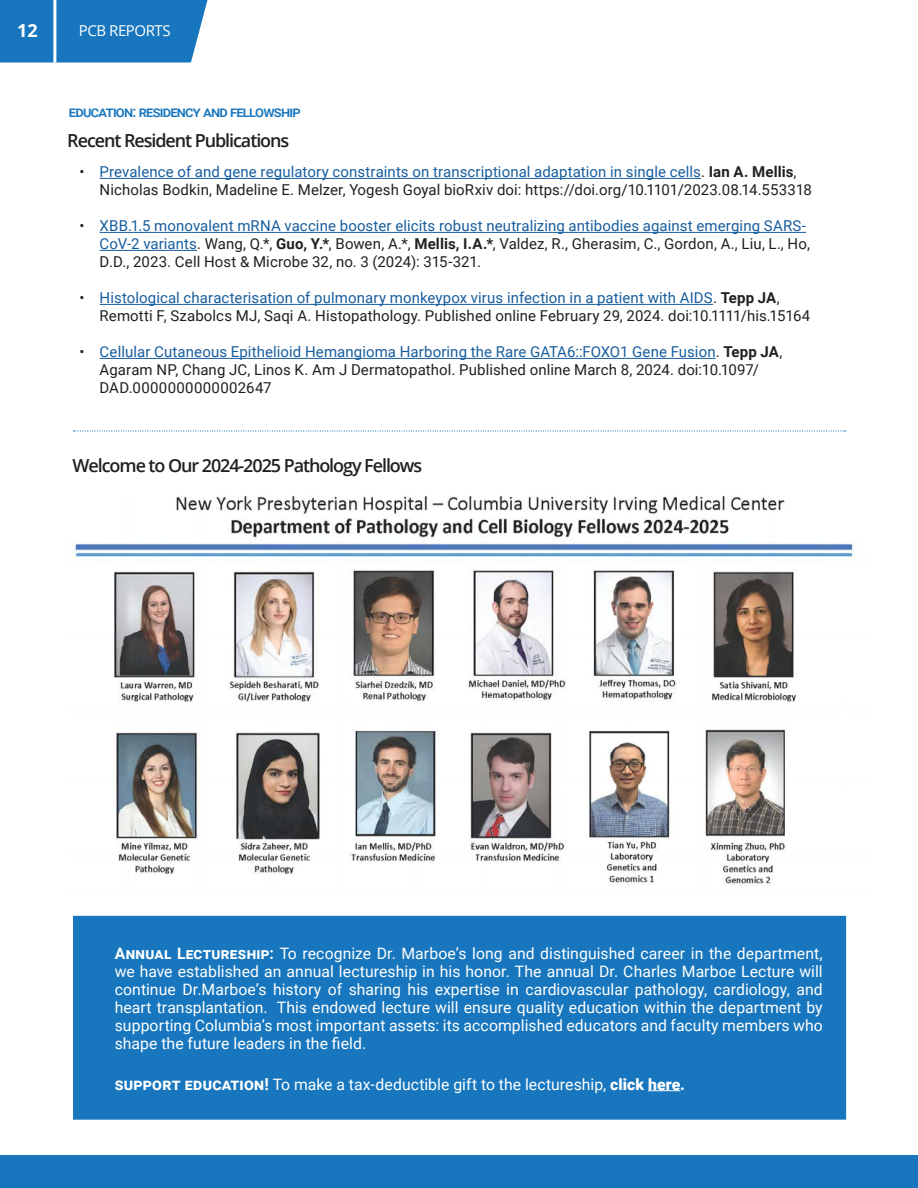
<style>
.page{position:relative;width:918px;height:1188px;background:#fff}
.page>*{position:absolute;margin:0;border:0;box-sizing:border-box;transform-origin:0 0}
.Main_Title{font:600 18px "Open Sans";letter-spacing:-.06em;color:#231f20}
.t1{font:700 18px "Open Sans";color:#fff}
.t2{font:15.75px/18px "Roboto";letter-spacing:.005em;color:#fff;text-align:justify}
.t3{font:15px/18px "Roboto";letter-spacing:.005em;color:#231f20}
.Title_Place_Here{font:500 15px "Roboto";letter-spacing:-.05em;color:#1776bd}
.t4{font:15px "Open Sans";letter-spacing:-.03em;color:#fff}
.s1{color:#175d9e}
.s2{font-weight:700}
.s3{font-weight:700;font-size:16.5px}
.s4{font-weight:900}
</style>
<div class="page">
<div style="left:0;top:0;width:208px;height:63px;background:#1776bd"></div>
<hr style="left:53px;top:0;width:3px;height:63px;background:#fff">
<div style="left:0;top:1156px;width:918px;height:32px;background:#1776bd"></div>
<hr style="left:100px;top:178px;width:601px;height:1px;background:#175d9e">
<hr style="left:100px;top:232px;width:706px;height:1px;background:#175d9e">
<hr style="left:100px;top:250px;width:97px;height:1px;background:#175d9e">
<hr style="left:100px;top:304px;width:613px;height:1px;background:#175d9e">
<hr style="left:100px;top:358px;width:616px;height:1px;background:#175d9e">
<img style="left:70px;top:496px;width:791px;height:390px">
<div style="left:73px;top:916px;width:773px;height:204px;background:#1776bd"></div>
<hr style="left:648px;top:1090px;width:32px;height:1px;background:#fff">
<svg style="left:73px;top:430px;width:773px;height:2px"></svg>
<p class="t1" style="left:17px;top:18px;width:22px">12</p>
<p class="t4" style="left:79px;top:20px;width:93px">PCB REPORTS</p>
<p class="Title_Place_Here" style="left:69px;top:102px;width:233px">education: residency and fellowship</p>
<p class="Main_Title" style="left:67px;top:129px;width:223px">Recent Resident Publications</p>
<p class="t3" style="left:100px;top:162px;width:714px;text-indent:-20px">• <span class="s1">Prevalence of and gene regulatory constraints on transcriptional adaptation in single cells</span>. <span class="s2">Ian A. Mellis</span>,<br>Nicholas Bodkin, Madeline E. Melzer, Yogesh Goyal bioRxiv doi: https://doi.org/10.1101/2023.08.14.553318</p>
<p class="t3" style="left:100px;top:216px;width:712px;text-indent:-20px">• <span class="s1">XBB.1.5 monovalent mRNA vaccine booster elicits robust neutralizing antibodies against emerging SARS-<br>CoV-2 variants</span>. Wang, Q.*, <span class="s2">Guo, Y.*</span>, Bowen, A.*, <span class="s2">Mellis, I.A.*</span>, Valdez, R., Gherasim, C., Gordon, A., Liu, L., Ho,<br>D.D., 2023. Cell Host &amp; Microbe 32, no. 3 (2024): 315-321.</p>
<p class="t3" style="left:100px;top:288px;width:712px;text-indent:-20px">• <span class="s1">Histological characterisation of pulmonary monkeypox virus infection in a patient with AIDS</span>. <span class="s2">Tepp JA</span>,<br>Remotti F, Szabolcs MJ, Saqi A. Histopathology. Published online February 29, 2024. doi:10.1111/his.15164</p>
<p class="t3" style="left:100px;top:342px;width:684px;text-indent:-20px">• <span class="s1">Cellular Cutaneous Epithelioid Hemangioma Harboring the Rare GATA6::FOXO1 Gene Fusion</span>. <span class="s2">Tepp JA</span>,<br>Agaram NP, Chang JC, Linos K. Am J Dermatopathol. Published online March 8, 2024. doi:10.1097/<br>DAD.0000000000002647</p>
<p class="Main_Title" style="left:73px;top:453px;width:351px">Welcome to Our 2024-2025 Pathology Fellows</p>
<p class="t2" style="left:115px;top:944px;width:710px"><span class="s2">Annual Lectureship:</span> To recognize Dr. Marboe’s long and distinguished career in the department, we have established an annual lectureship in his honor. The annual Dr. Charles Marboe Lecture will continue Dr.Marboe’s history of sharing his expertise in cardiovascular pathology, cardiology, and heart transplantation. This endowed lecture will ensure quality education within the department by supporting Columbia’s most important assets: its accomplished educators and faculty members who shape the future leaders in the field.</p>
<p class="t2" style="left:115px;top:1074px;width:572px"><span class="s3">support education!</span> To make a tax-deductible gift to the lectureship, <span class="s4">click here.</span></p>
</div>
